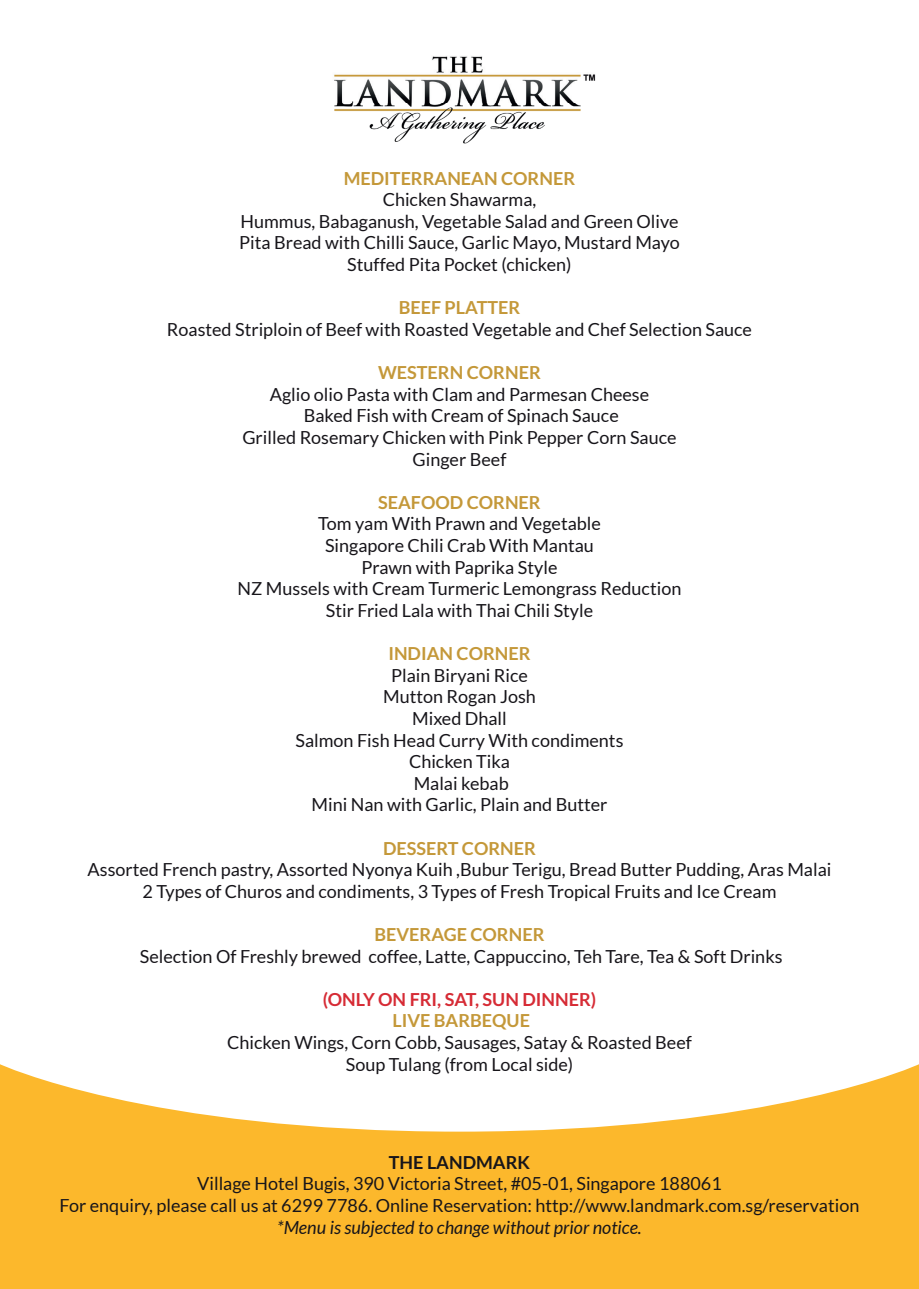
<style>
.page{position:relative;width:919px;height:1289px;background:#fff}
.page>*{position:absolute;margin:0;border:0;box-sizing:border-box;transform-origin:0 0}
.t1{font:18px/21.6px "Lato";color:#17151a;text-align:center}
.t2{font:700 18px "Lato";color:#c49839}
.t3{font:italic 18px "Lato";color:#17151a}
.t4{font:700 18px "Lato";color:#d62b35}
.t5{font:700 18px "Lato";color:#17151a}
</style>
<div class="page">
<img style="left:334px;top:56px;width:262px;height:88px">
<svg style="left:0;top:1064px;width:918px;height:224px;fill:#fcb82c"></svg>
<p class="t2" style="left:344px;top:168px;width:233px">MEDITERRANEAN CORNER</p>
<p class="t1" style="left:239px;top:189px;width:442px">Chicken Shawarma,<br>Hummus, Babaganush, Vegetable Salad and Green Olive Pita Bread with Chilli Sauce, Garlic Mayo, Mustard Mayo Stuffed Pita Pocket (chicken)</p>
<p class="t2" style="left:398px;top:297px;width:123px">BEEF PLATTER</p>
<p class="t1" style="left:167px;top:318px;width:586px">Roasted Striploin of Beef with Roasted Vegetable and Chef Selection Sauce</p>
<p class="t2" style="left:378px;top:362px;width:164px">WESTERN CORNER</p>
<p class="t1" style="left:242px;top:383px;width:435px">Aglio olio Pasta with Clam and Parmesan Cheese<br>Baked Fish with Cream of Spinach Sauce<br>Grilled Rosemary Chicken with Pink Pepper Corn Sauce Ginger Beef</p>
<p class="t2" style="left:378px;top:492px;width:164px">SEAFOOD CORNER</p>
<p class="t1" style="left:237px;top:513px;width:445px">Tom yam With Prawn and Vegetable<br>Singapore Chili Crab With Mantau<br>Prawn with Paprika Style<br>NZ Mussels with Cream Turmeric Lemongrass Reduction Stir Fried Lala with Thai Chili Style</p>
<p class="t2" style="left:388px;top:643px;width:144px">INDIAN CORNER</p>
<p class="t1" style="left:295px;top:664px;width:329px">Plain Biryani Rice<br>Mutton Rogan Josh<br>Mixed Dhall<br>Salmon Fish Head Curry With condiments<br>Chicken Tika<br>Malai kebab<br>Mini Nan with Garlic, Plain and Butter</p>
<p class="t2" style="left:383px;top:837px;width:154px">DESSERT CORNER</p>
<p class="t1" style="left:88px;top:858px;width:745px">Assorted French pastry, Assorted Nyonya Kuih ,Bubur Terigu, Bread Butter Pudding, Aras Malai<br>2 Types of Churos and condiments, 3 Types of Fresh Tropical Fruits and Ice Cream</p>
<p class="t2" style="left:374px;top:924px;width:171px">BEVERAGE CORNER</p>
<p class="t1" style="left:140px;top:945px;width:644px">Selection Of Freshly brewed coffee, Latte, Cappuccino, Teh Tare, Tea &amp; Soft Drinks</p>
<p class="t4" style="left:322px;top:989px;width:275px">(ONLY ON FRI, SAT, SUN DINNER)</p>
<p class="t2" style="left:392px;top:1010px;width:139px">LIVE BARBEQUE</p>
<p class="t1" style="left:227px;top:1031px;width:466px">Chicken Wings, Corn Cobb, Sausages, Satay &amp; Roasted Beef<br>Soup Tulang (from Local side)</p>
<p class="t5" style="left:389px;top:1151px;width:143px">THE LANDMARK</p>
<p class="t1" style="left:60px;top:1172px;width:801px">Village Hotel Bugis, 390 Victoria Street, #05-01, Singapore 188061<br>For enquiry, please call us at 6299 7786. Online Reservation: http://www.landmark.com.sg/reservation</p>
<p class="t3" style="left:277px;top:1217px;width:366px">*Menu is subjected to change without prior notice.</p>
</div>
